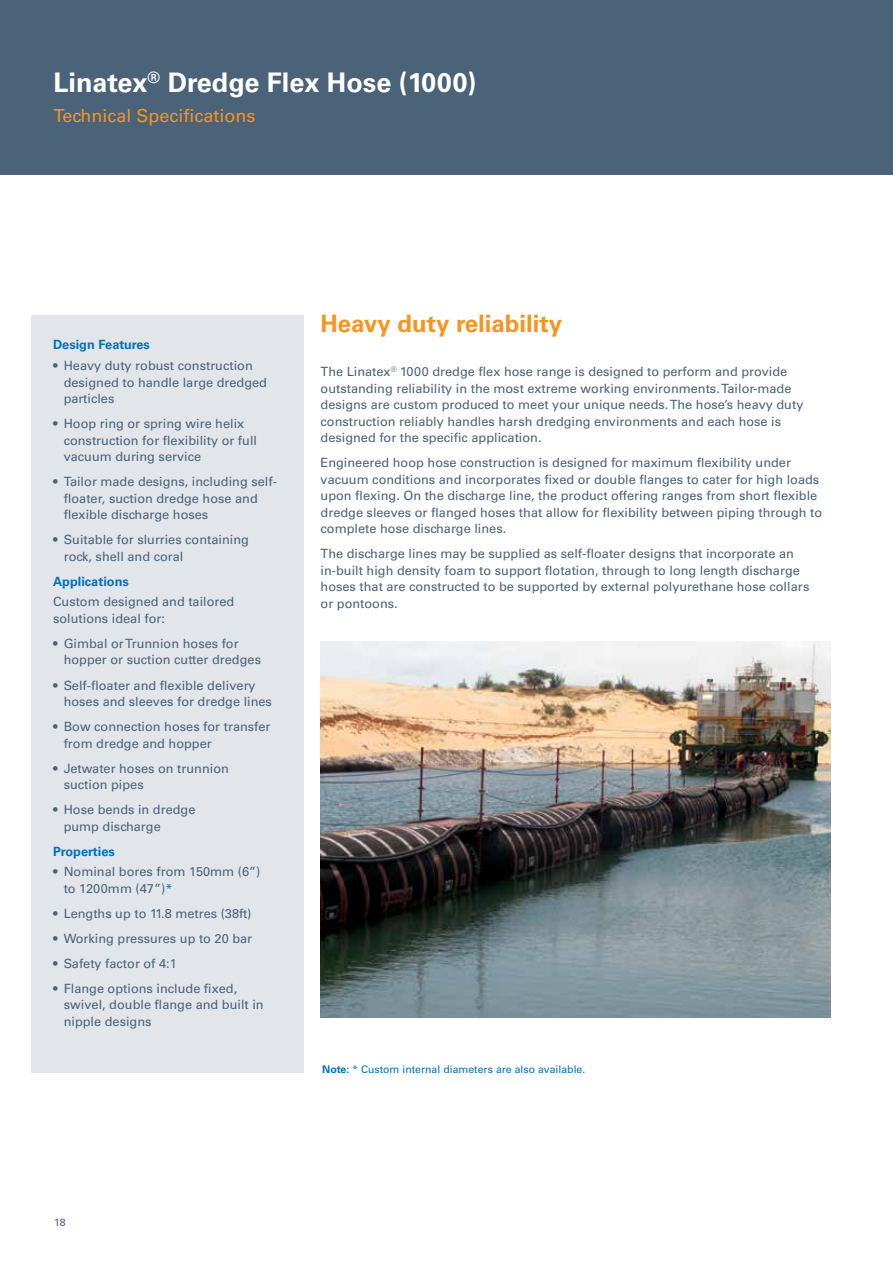
<style>
.page{position:relative;width:893px;height:1263px;background:#fff}
.page>*{position:absolute;margin:0;border:0;box-sizing:border-box;transform-origin:0 0}
.t1{font:700 27px "Univers LT Std";color:#fff}
.t2{font:700 24px "Univers LT Std";color:#f7941e}
.t3{font:18px "Univers LT Std";color:#f7941e}
.t4{font:12.75px/16.5px "Univers LT Std";color:#4b6378}
.t5{font:700 12.75px "Univers LT Std";color:#0072bc}
.t6{font:10.5px "Univers LT Std";color:#0072bc}
.t7{font:10.5px "Univers LT Std";color:#4b6378}
.s1{color:#0072bc}
.s2{font-weight:700}
</style>
<div class="page">
<div style="left:0;top:0;width:893px;height:174px;background:#4b6378"></div>
<div style="left:32px;top:315px;width:272px;height:757px;background:#e2e5ea"></div>
<img style="left:321px;top:641px;width:509px;height:376px">
<h1 class="t1" style="left:54px;top:67px;width:424px">Linatex<sup>®</sup> Dredge Flex Hose (1000)</h1>
<h3 class="t3" style="left:54px;top:105px;width:204px">Technical Specifications</h3>
<p class="t5" style="left:53px;top:337px;width:98px">Design Features</p>
<p class="t4" style="left:64px;top:357px;width:205px;text-indent:-11px">• Heavy duty robust construction designed to handle large dredged particles</p>
<p class="t4" style="left:64px;top:415px;width:195px;text-indent:-11px">• Hoop ring or spring wire helix construction for flexibility or full vacuum during service</p>
<p class="t4" style="left:64px;top:473px;width:215px;text-indent:-11px">• Tailor made designs, including self&shy;floater, suction dredge hose and flexible discharge hoses</p>
<p class="t4" style="left:64px;top:531px;width:187px;text-indent:-11px">• Suitable for slurries containing rock, shell and coral</p>
<p class="t5" style="left:53px;top:574px;width:77px">Applications</p>
<p class="t4" style="left:53px;top:594px;width:183px">Custom designed and tailored solutions ideal for:</p>
<p class="t4" style="left:64px;top:635px;width:199px;text-indent:-11px">• Gimbal or Trunnion hoses for hopper or suction cutter dredges</p>
<p class="t4" style="left:64px;top:677px;width:210px;text-indent:-11px">• Self-floater and flexible delivery hoses and sleeves for dredge lines</p>
<p class="t4" style="left:64px;top:718px;width:208px;text-indent:-11px">• Bow connection hoses for transfer from dredge and hopper</p>
<p class="t4" style="left:64px;top:760px;width:167px;text-indent:-11px">• Jetwater hoses on trunnion suction pipes</p>
<p class="t4" style="left:64px;top:801px;width:133px;text-indent:-11px">• Hose bends in dredge pump discharge</p>
<p class="t5" style="left:53px;top:843px;width:63px">Properties</p>
<p class="t4" style="left:64px;top:863px;width:198px;text-indent:-11px">• Nominal bores from 150mm (6”) to 1200mm (47”)<span class="s1">*</span></p>
<p class="t4" style="left:53px;top:905px;width:200px">• Lengths up to 11.8 metres (38ft)</p>
<p class="t4" style="left:53px;top:930px;width:201px">• Working pressures up to 20 bar</p>
<p class="t4" style="left:53px;top:955px;width:125px">• Safety factor of 4:1</p>
<p class="t4" style="left:64px;top:980px;width:202px;text-indent:-11px">• Flange options include fixed, swivel, double flange and built in nipple designs</p>
<h2 class="t2" style="left:321px;top:310px;width:243px">Heavy duty reliability</h2>
<p class="t4" style="left:321px;top:363px;width:484px">The Linatex<sup>®</sup> 1000 dredge flex hose range is designed to perform and provide outstanding reliability in the most extreme working environments. Tailor-made designs are custom produced to meet your unique needs. The hose’s heavy duty construction reliably handles harsh dredging environments and each hose is designed for the specific application.</p>
<p class="t4" style="left:321px;top:454px;width:503px">Engineered hoop hose construction is designed for maximum flexibility under vacuum conditions and incorporates fixed or double flanges to cater for high loads upon flexing. On the discharge line, the product offering ranges from short flexible dredge sleeves or flanged hoses that allow for flexibility between piping through to complete hose discharge lines.</p>
<p class="t4" style="left:321px;top:545px;width:490px">The discharge lines may be supplied as self-floater designs that incorporate an in-built high density foam to support flotation, through to long length discharge hoses that are constructed to be supported by external polyurethane hose collars or pontoons.</p>
<p class="t6" style="left:322px;top:1063px;width:265px"><span class="s2">Note:</span> * Custom internal diameters are also available.</p>
<p class="t7" style="left:54px;top:1216px;width:13px">18</p>
</div>
